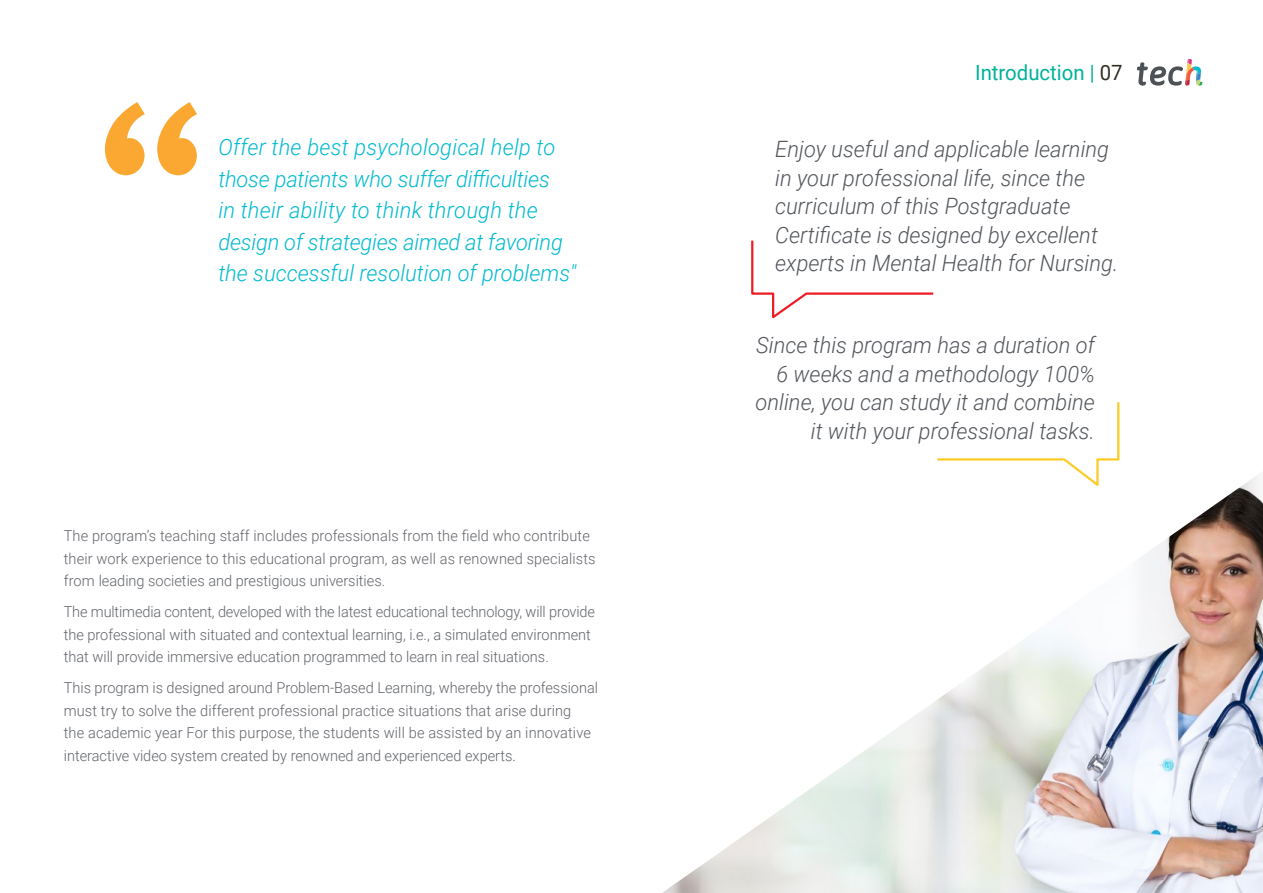
<style>
.page{position:relative;width:1263px;height:893px;background:#fff}
.page>*{position:absolute;margin:0;border:0;box-sizing:border-box;transform-origin:0 0}
.t1{font:italic 300 22.5px/28.5px "Roboto";color:#52555b;text-align:right}
.t2{font:italic 300 22.5px/31.5px "Roboto";color:#00bacf}
.t3{font:21px "Roboto";color:#00b19b}
.t4{font:300 15px/22.5px "Roboto";color:#61646a}
.s1{color:#312e20}
</style>
<div class="page">
<svg style="left:105px;top:102px;width:92px;height:73px"></svg>
<svg style="left:937px;top:402px;width:183px;height:69px"></svg>
<svg style="left:751px;top:240px;width:183px;height:79px"></svg>
<img style="left:662px;top:471px;width:601px;height:422px">
<svg style="left:1137px;top:59px;width:65px;height:27px"></svg>
<h1 class="t2" style="left:218px;top:131px;width:360px">Offer the best psychological help to those patients who suffer difficulties<br>in their ability to think through the design of strategies aimed at favoring the successful resolution of problems"</h1>
<p class="t4" style="left:64px;top:524px;width:533px">The program’s teaching staff includes professionals from the field who contribute their work experience to this educational program, as well as renowned specialists from leading societies and prestigious universities.</p>
<p class="t4" style="left:64px;top:600px;width:533px">The multimedia content, developed with the latest educational technology, will provide the professional with situated and contextual learning, i.e., a simulated environment that will provide immersive education programmed to learn in real situations.</p>
<p class="t4" style="left:64px;top:676px;width:536px">This program is designed around Problem-Based Learning, whereby the professional must try to solve the different professional practice situations that arise during<br>the academic year For this purpose, the students will be assisted by an innovative interactive video system created by renowned and experienced experts.</p>
<h2 class="t3" style="left:975px;top:57px;width:149px">Introduction | <span class="s1">07</span></h2>
<h1 class="t1" style="left:775px;top:134px;width:344px;text-align:left">Enjoy useful and applicable learning in your professional life, since the curriculum of this Postgraduate Certificate is designed by excellent experts in Mental Health for Nursing.</h1>
<h1 class="t1" style="left:756px;top:330px;width:341px">Since this program has a duration of 6 weeks and a methodology 100% online, you can study it and combine it with your professional tasks.</h1>
</div>
